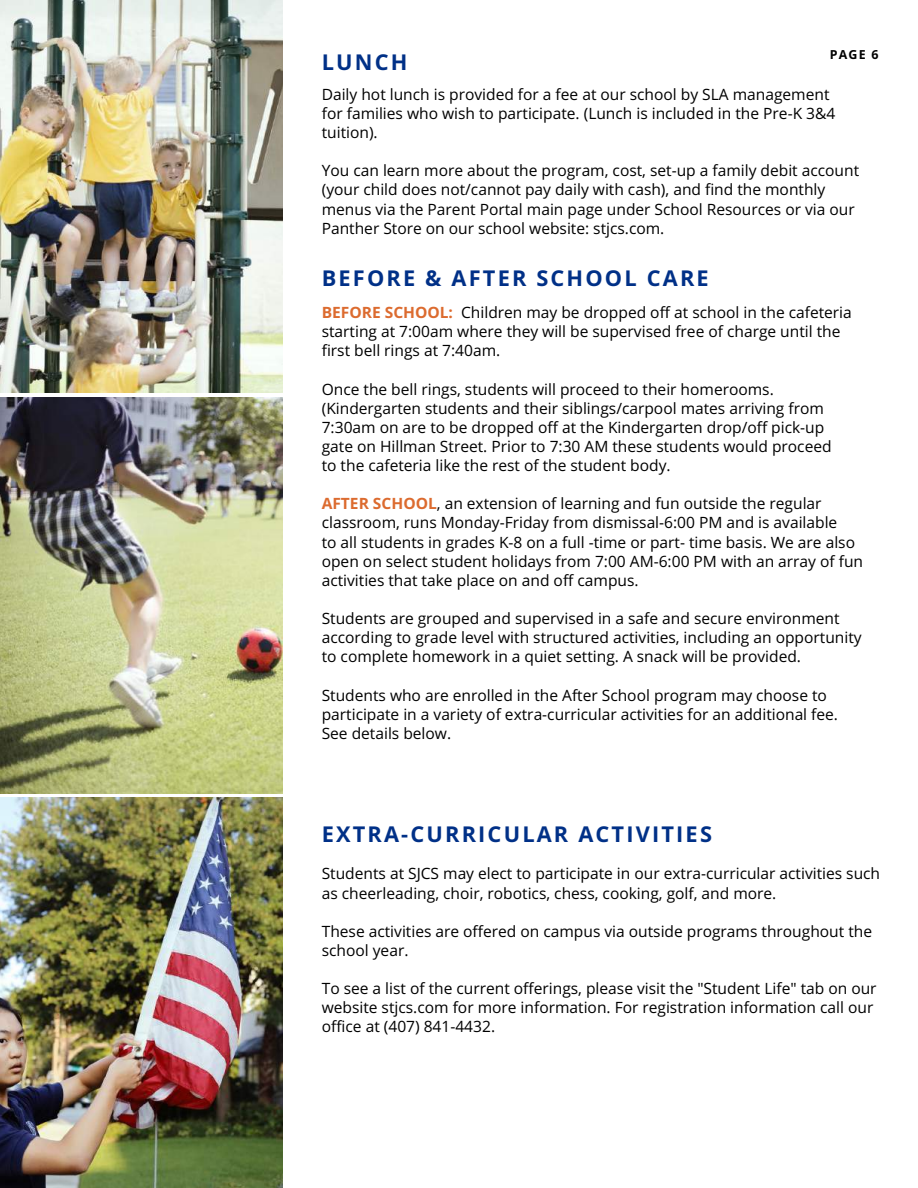
<style>
.page{position:relative;width:918px;height:1188px;background:#fff}
.page>*{position:absolute;margin:0;border:0;box-sizing:border-box;transform-origin:0 0}
.t1{font:700 21.75px "Open Sans";letter-spacing:.1em;color:#003087}
.t2{font:15.6px/19.2px "Open Sans";color:#000}
.t3{font:700 12.45px "Open Sans";color:#000}
.s1{font-weight:700;color:#dc6b2f}
</style>
<div class="page">
<img style="left:0;top:0;width:282px;height:393px">
<img style="left:0;top:397px;width:282px;height:396px">
<img style="left:0;top:798px;width:282px;height:390px">
<p class="t3" style="left:830px;top:46px;width:50px">PAGE 6</p>
<p class="t2" style="left:322px;top:84px;width:515px">Daily hot lunch is provided for a fee at our school by SLA management for families who wish to participate. (Lunch is included in the Pre-K 3&amp;4 tuition).</p>
<p class="t2" style="left:322px;top:161px;width:539px">You can learn more about the program, cost, set-up a family debit account (your child does not/cannot pay daily with cash), and find the monthly menus via the Parent Portal main page under School Resources or via our Panther Store on our school website: stjcs.com.</p>
<h1 class="t1" style="left:322px;top:47px;width:87px">LUNCH</h1>
<h1 class="t1" style="left:322px;top:263px;width:389px">BEFORE &amp; AFTER SCHOOL CARE</h1>
<p class="t2" style="left:322px;top:302px;width:532px"><span class="s1">BEFORE SCHOOL:</span> Children may be dropped off at school in the cafeteria starting at 7:00am where they will be supervised free of charge until the first bell rings at 7:40am.</p>
<p class="t2" style="left:322px;top:379px;width:511px">Once the bell rings, students will proceed to their homerooms. (Kindergarten students and their siblings/carpool mates arriving from 7:30am on are to be dropped off at the Kindergarten drop/off pick-up gate on Hillman Street. Prior to 7:30 AM these students would proceed to the cafeteria like the rest of the student body.</p>
<p class="t2" style="left:322px;top:494px;width:543px"><span class="s1">AFTER SCHOOL</span>, an extension of learning and fun outside the regular classroom, runs Monday-Friday from dismissal-6:00 PM and is available<br>to all students in grades K-8 on a full -time or part- time basis. We are also open on select student holidays from 7:00 AM-6:00 PM with an array of fun activities that take place on and off campus.</p>
<p class="t2" style="left:322px;top:608px;width:541px">Students are grouped and supervised in a safe and secure environment according to grade level with structured activities, including an opportunity to complete homework in a quiet setting. A snack will be provided.</p>
<p class="t2" style="left:322px;top:685px;width:518px">Students who are enrolled in the After School program may choose to participate in a variety of extra-curricular activities for an additional fee.<br>See details below.</p>
<h1 class="t1" style="left:322px;top:818px;width:392px">EXTRA-CURRICULAR ACTIVITIES</h1>
<p class="t2" style="left:322px;top:864px;width:560px">Students at SJCS may elect to participate in our extra-curricular activities such as cheerleading, choir, robotics, chess, cooking, golf, and more.</p>
<p class="t2" style="left:322px;top:921px;width:552px">These activities are offered on campus via outside programs throughout the school year.</p>
<p class="t2" style="left:322px;top:979px;width:556px">To see a list of the current offerings, please visit the "Student Life" tab on our website stjcs.com for more information. For registration information call our office at (407) 841-4432.</p>
</div>
